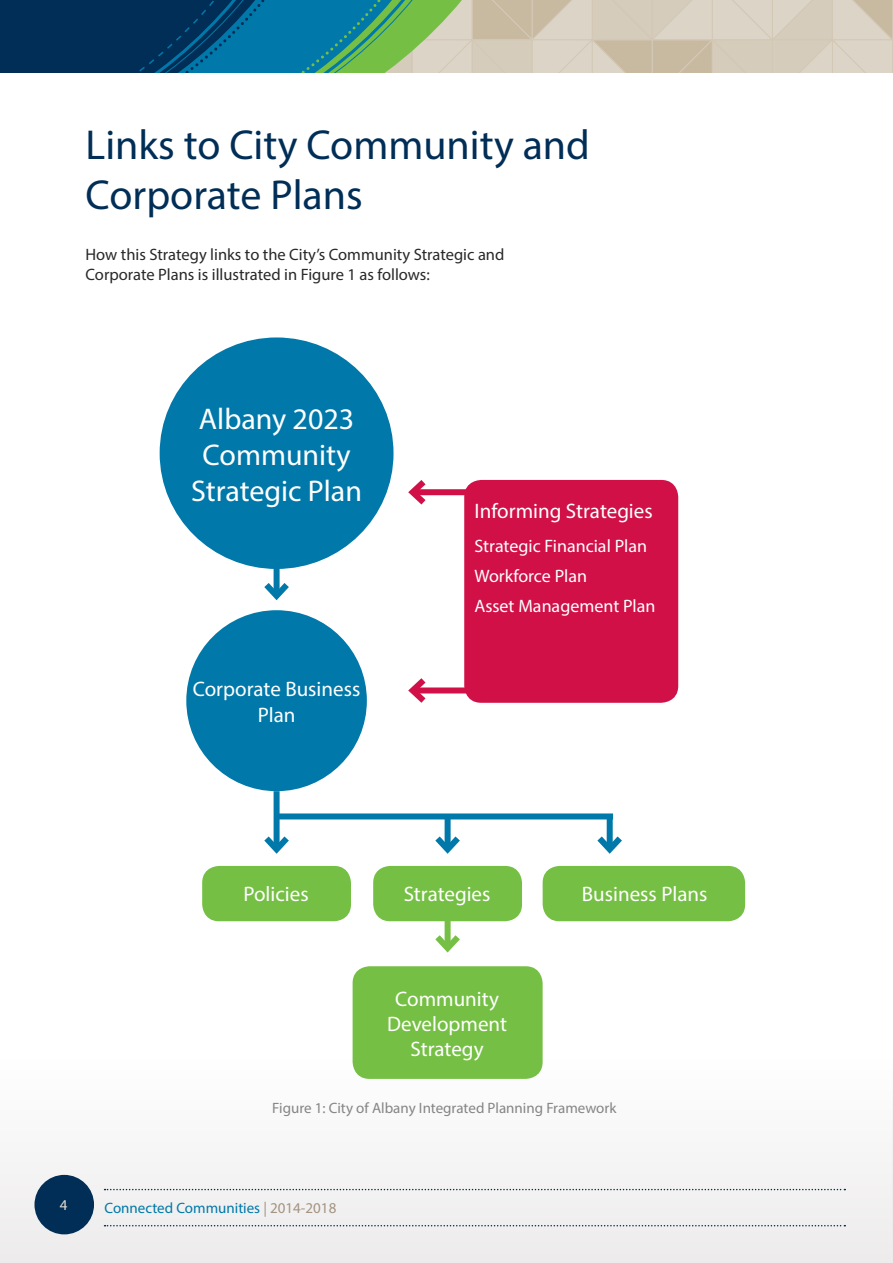
<style>
.page{position:relative;width:893px;height:1263px;background:#fff}
.page>*{position:absolute;margin:0;border:0;box-sizing:border-box;transform-origin:0 0}
.t1{font:42px/50.4px "Myriad Pro";color:#002e57}
.t2{font:30px/36px "Myriad Pro";color:#fff;text-align:center}
.t3{font:21px/25.2px "Myriad Pro";color:#fff;text-align:center}
.t4{font:18px/30.2px "Myriad Pro";color:#fff}
.t5{font:16.5px/19.8px "Myriad Pro";color:#292829}
.t6{font:15px "Myriad Pro";color:#858585}
.t7{font:15px "Myriad Pro";color:#0078a9}
.t8{font:15px "Myriad Pro";color:#e3ddd2}
.s1{color:#a39382}
</style>
<div class="page">
<div style="left:0;top:1059px;width:893px;height:204px;background:#f6f5f5"></div>
<hr style="left:892px;top:1059px;width:1px;height:204px;background:#eceaea">
<div style="left:160px;top:337px;width:233px;height:232px;background:#0078a9;border-radius:50%"></div>
<div style="left:186px;top:610px;width:181px;height:181px;background:#0078a9;border-radius:50%"></div>
<div style="left:274px;top:538px;width:6px;height:58px;background:#0078a9"></div>
<svg style="left:264px;top:576px;width:25px;height:25px"></svg>
<div style="left:445px;top:890px;width:6px;height:58px;background:#75c044"></div>
<svg style="left:435px;top:929px;width:25px;height:24px"></svg>
<div style="left:413px;top:489px;width:58px;height:6px;background:#d11047"></div>
<svg style="left:408px;top:480px;width:24px;height:25px"></svg>
<div style="left:413px;top:687px;width:58px;height:6px;background:#d11047"></div>
<svg style="left:408px;top:678px;width:24px;height:25px"></svg>
<div style="left:274px;top:791px;width:6px;height:58px;background:#0078a9"></div>
<svg style="left:264px;top:830px;width:25px;height:24px"></svg>
<div style="left:445px;top:816px;width:6px;height:33px;background:#0078a9"></div>
<svg style="left:435px;top:830px;width:25px;height:24px"></svg>
<div style="left:607px;top:816px;width:6px;height:33px;background:#0078a9"></div>
<svg style="left:597px;top:830px;width:25px;height:24px"></svg>
<div style="left:277px;top:813px;width:336px;height:6px;background:#0078a9"></div>
<div style="left:464px;top:480px;width:214px;height:223px;background:#d11047;border-radius:17px"></div>
<div style="left:202px;top:866px;width:149px;height:55px;background:#75c044;border-radius:17px"></div>
<div style="left:373px;top:866px;width:149px;height:55px;background:#75c044;border-radius:17px"></div>
<div style="left:353px;top:966px;width:190px;height:113px;background:#75c044;border-radius:17px"></div>
<div style="left:543px;top:866px;width:202px;height:55px;background:#75c044;border-radius:17px"></div>
<div style="left:34px;top:1175px;width:60px;height:59px;background:#002e57;border-radius:50%"></div>
<svg style="left:105px;top:1189px;width:740px;height:1px"></svg>
<svg style="left:105px;top:1225px;width:740px;height:1px"></svg>
<svg style="left:0;top:0;width:893px;height:72px;background:#789797"></svg>
<h1 class="t1" style="left:86px;top:119px;width:506px">Links to City Community and<br>Corporate Plans</h1>
<p class="t5" style="left:86px;top:244px;width:420px">How this Strategy links to the City’s Community Strategic and<br>Corporate Plans is illustrated in Figure 1 as follows:</p>
<h2 class="t2" style="left:191px;top:400px;width:172px">Albany 2023<br>Community<br>Strategic Plan</h2>
<p class="t3" style="left:193px;top:676px;width:169px">Corporate Business<br>Plan</p>
<p class="t3" style="left:474px;top:497px;width:180px">Informing Strategies</p>
<p class="t4" style="left:474px;top:530px;width:183px">Strategic Financial Plan<br>Workforce Plan<br>Asset Management Plan</p>
<p class="t3" style="left:243px;top:881px;width:67px">Policies</p>
<p class="t3" style="left:404px;top:881px;width:88px">Strategies</p>
<p class="t3" style="left:387px;top:986px;width:121px">Community<br>Development<br>Strategy</p>
<p class="t3" style="left:582px;top:881px;width:127px">Business Plans</p>
<p class="t6" style="left:272px;top:1098px;width:346px">Figure 1: City of Albany Integrated Planning Framework</p>
<p class="t8" style="left:60px;top:1196px;width:9px">4</p>
<p class="t7" style="left:105px;top:1199px;width:233px">Connected Communities <span class="s1">| 2014-2018</span></p>
</div>
